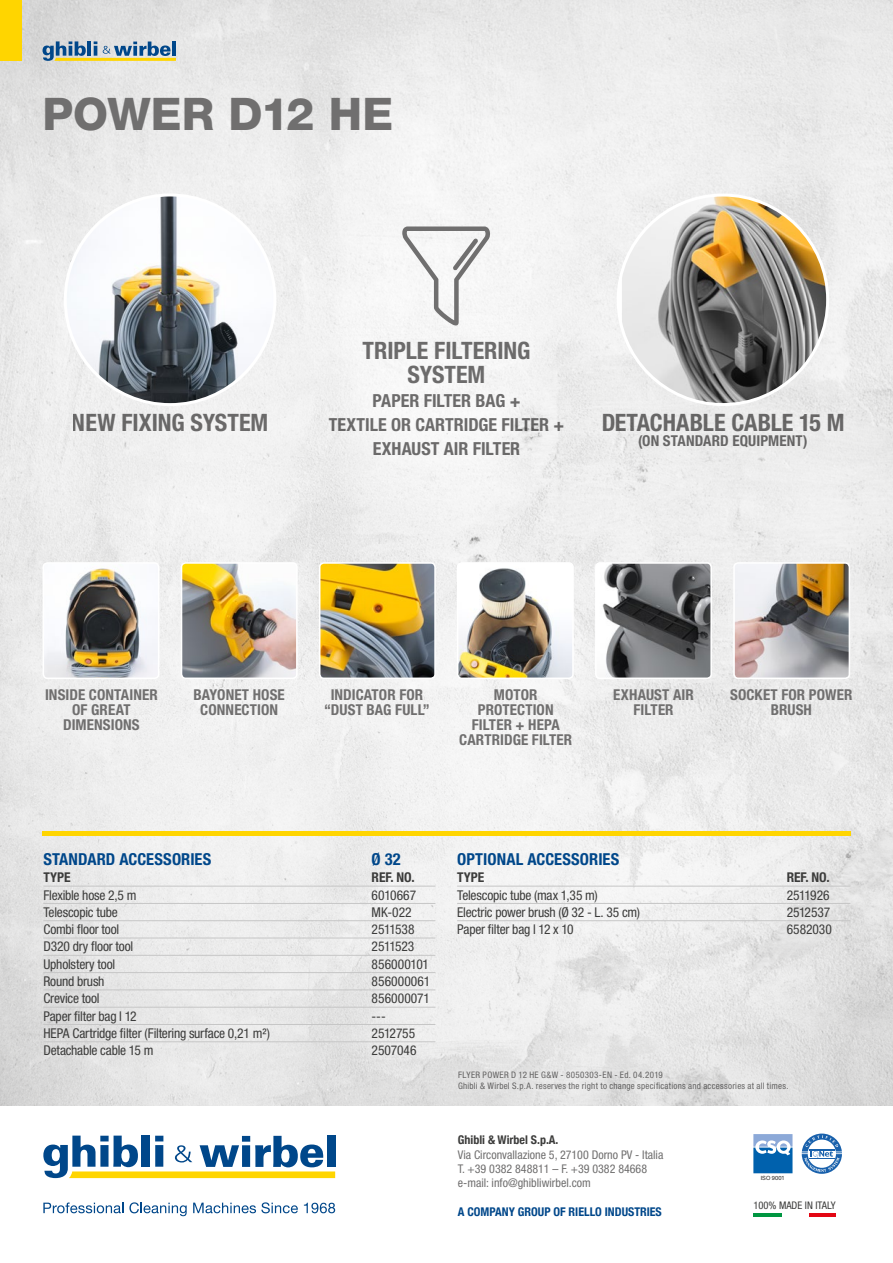
<style>
.page{position:relative;width:893px;height:1263px;background:#fff}
.page>*{position:absolute;margin:0;border:0;box-sizing:border-box;transform-origin:0 0}
._3-Testo{font:800 45px "Helvetica Neue LT Std";color:#706f6f}
.t1{font:700 condensed 24px/24px "Helvetica Neue LT Std";letter-spacing:-.005em;color:#706f6f;text-align:center}
.t2{font:700 condensed 18px/24px "Helvetica Neue LT Std";color:#706f6f;text-align:center}
.Tab-Titolo{font:700 condensed 16.5px "Helvetica Neue LT Std";letter-spacing:.005em;color:#00478a}
._3-Testo-2{font:700 condensed 15px/15px "Helvetica Neue LT Std";letter-spacing:.005em;color:#706f6f;text-align:center}
.Tab-testi{font:condensed 13.5px "Helvetica Neue LT Std";letter-spacing:-.015em;color:#3c3c3b}
.Tab-testi-2{font:condensed 13.5px "Helvetica Neue LT Std";letter-spacing:.005em;color:#3c3c3b}
.ACC_Titolo{font:700 condensed 13.5px "Helvetica Neue LT Std";letter-spacing:-.01em;color:#3c3c3b}
.t3{font:condensed 12px "Helvetica Neue LT Std";color:#706f6f}
.t4{font:700 condensed 12px "Helvetica Neue";color:#00478a}
.t5{font:700 condensed 12px "Helvetica Neue";color:#3c3c3b}
.t6{font:condensed 10.5px "Helvetica Neue LT Std";color:#3c3c3b}
.t7{font:condensed 9px/10.8px "Helvetica Neue LT Std";letter-spacing:.03em;color:#706f6f}
.t8{font:5.7px "Helvetica Neue LT Std";color:#1d1d1b}
</style>
<div class="page">
<img style="left:0;top:0;width:893px;height:1106px">
<hr style="left:42px;top:831px;width:808px;height:4px;background:#ffd500">
<img style="left:65px;top:195px;width:210px;height:210px;border-radius:105px">
<img style="left:622px;top:195px;width:206px;height:210px">
<img style="left:460px;top:565px;width:111px;height:111px">
<div style="left:457px;top:562px;width:117px;height:117px;border:2px solid #fff;border-radius:4px"></div>
<img style="left:181px;top:563px;width:114px;height:115px">
<div style="left:181px;top:562px;width:117px;height:117px;border:2px solid #fff;border-radius:4px"></div>
<img style="left:43px;top:563px;width:116px;height:115px">
<div style="left:43px;top:562px;width:116px;height:117px;border:2px solid #fff;border-radius:4px"></div>
<img style="left:598px;top:565px;width:111px;height:111px">
<div style="left:595px;top:562px;width:117px;height:117px;border:2px solid #fff;border-radius:4px"></div>
<img style="left:736px;top:565px;width:111px;height:111px">
<div style="left:733px;top:562px;width:117px;height:117px;border:2px solid #fff;border-radius:4px"></div>
<img style="left:322px;top:565px;width:111px;height:111px">
<div style="left:319px;top:562px;width:117px;height:117px;border:2px solid #fff;border-radius:4px"></div>
<svg style="left:402px;top:226px;width:88px;height:100px"></svg>
<svg style="left:43px;top:1135px;width:292px;height:43px"></svg>
<svg style="left:43px;top:1202px;width:80px;height:11px"></svg>
<svg style="left:129px;top:1202px;width:58px;height:14px"></svg>
<svg style="left:193px;top:1202px;width:105px;height:11px"></svg>
<svg style="left:304px;top:1203px;width:31px;height:10px"></svg>
<div style="left:800px;top:1132px;width:43px;height:43px;border:4px solid #fff;border-radius:50%"></div>
<svg style="left:753px;top:1134px;width:39px;height:39px;background:#5491c7"></svg>
<svg style="left:802px;top:1133px;width:40px;height:41px"></svg>
<hr style="left:809px;top:1213px;width:27px;height:3px;background:#e30613">
<hr style="left:753px;top:1213px;width:29px;height:3px;background:#009641">
<div style="left:0;top:0;width:21px;height:61px;background:#ffd500"></div>
<svg style="left:43px;top:41px;width:133px;height:20px;background:#96a9a2"></svg>
<hr style="left:43px;top:903px;width:329px;height:1px;background:#c6c6c6">
<hr style="left:372px;top:903px;width:63px;height:1px;background:#c6c6c6">
<hr style="left:43px;top:920px;width:329px;height:1px;background:#c6c6c6">
<hr style="left:372px;top:920px;width:63px;height:1px;background:#c6c6c6">
<hr style="left:43px;top:938px;width:329px;height:1px;background:#c6c6c6">
<hr style="left:372px;top:938px;width:63px;height:1px;background:#c6c6c6">
<hr style="left:43px;top:955px;width:329px;height:1px;background:#c6c6c6">
<hr style="left:372px;top:955px;width:63px;height:1px;background:#c6c6c6">
<hr style="left:43px;top:972px;width:329px;height:1px;background:#c6c6c6">
<hr style="left:372px;top:972px;width:63px;height:1px;background:#c6c6c6">
<hr style="left:43px;top:886px;width:329px;height:1px;background:#c6c6c6">
<hr style="left:372px;top:886px;width:63px;height:1px;background:#c6c6c6">
<hr style="left:43px;top:989px;width:329px;height:1px;background:#c6c6c6">
<hr style="left:372px;top:989px;width:63px;height:1px;background:#c6c6c6">
<hr style="left:43px;top:1007px;width:329px;height:1px;background:#c6c6c6">
<hr style="left:372px;top:1007px;width:63px;height:1px;background:#c6c6c6">
<hr style="left:43px;top:1024px;width:329px;height:1px;background:#c6c6c6">
<hr style="left:372px;top:1024px;width:63px;height:1px;background:#c6c6c6">
<hr style="left:43px;top:1041px;width:329px;height:1px;background:#c6c6c6">
<hr style="left:372px;top:1041px;width:63px;height:1px;background:#c6c6c6">
<hr style="left:457px;top:903px;width:330px;height:1px;background:#c6c6c6">
<hr style="left:787px;top:903px;width:63px;height:1px;background:#c6c6c6">
<hr style="left:457px;top:886px;width:330px;height:1px;background:#c6c6c6">
<hr style="left:787px;top:886px;width:63px;height:1px;background:#c6c6c6">
<hr style="left:457px;top:920px;width:330px;height:1px;background:#c6c6c6">
<hr style="left:787px;top:920px;width:63px;height:1px;background:#c6c6c6">
<p class="_3-Testo" style="left:43px;top:87px;width:352px">POWER D12 HE</p>
<h2 class="t1" style="left:72px;top:410px;width:198px">NEW FIXING SYSTEM</h2>
<h2 class="t1" style="left:363px;top:338px;width:169px">TRIPLE FILTERING<br>SYSTEM</h2>
<h3 class="t2" style="left:329px;top:388px;width:237px">PAPER FILTER BAG +<br>TEXTILE OR CARTRIDGE FILTER +<br>EXHAUST AIR FILTER</h3>
<h2 class="t1" style="left:601px;top:410px;width:245px">DETACHABLE CABLE 15 M</h2>
<p class="_3-Testo-2" style="left:638px;top:433px;width:171px">(ON STANDARD EQUIPMENT)</p>
<p class="_3-Testo-2" style="left:45px;top:687px;width:114px">INSIDE CONTAINER<br>OF GREAT<br>DIMENSIONS</p>
<p class="_3-Testo-2" style="left:459px;top:687px;width:114px">MOTOR<br>PROTECTION<br>FILTER + HEPA<br>CARTRIDGE FILTER</p>
<p class="_3-Testo-2" style="left:194px;top:687px;width:93px">BAYONET HOSE<br>CONNECTION</p>
<p class="_3-Testo-2" style="left:613px;top:687px;width:82px">EXHAUST AIR<br>FILTER</p>
<p class="_3-Testo-2" style="left:324px;top:687px;width:107px">INDICATOR FOR “DUST BAG FULL”</p>
<p class="_3-Testo-2" style="left:730px;top:687px;width:124px">SOCKET FOR POWER<br>BRUSH</p>
<p class="Tab-Titolo" style="left:43px;top:849px;width:169px">STANDARD ACCESSORIES</p>
<p class="Tab-Titolo" style="left:372px;top:849px;width:31px">Ø 32</p>
<p class="ACC_Titolo" style="left:43px;top:869px;width:29px">TYPE</p>
<p class="ACC_Titolo" style="left:372px;top:869px;width:44px">REF. NO.</p>
<p class="Tab-testi" style="left:43px;top:887px;width:95px">Flexible hose 2,5 m</p>
<p class="Tab-testi" style="left:372px;top:887px;width:46px">6010667</p>
<p class="Tab-testi" style="left:43px;top:904px;width:76px">Telescopic tube</p>
<p class="Tab-testi" style="left:372px;top:904px;width:42px">MK-022</p>
<p class="Tab-testi" style="left:43px;top:921px;width:78px">Combi floor tool</p>
<p class="Tab-testi" style="left:372px;top:921px;width:44px">2511538</p>
<p class="Tab-testi" style="left:43px;top:939px;width:91px">D320 dry floor tool</p>
<p class="Tab-testi" style="left:372px;top:939px;width:44px">2511523</p>
<p class="Tab-testi" style="left:43px;top:956px;width:73px">Upholstery tool</p>
<p class="Tab-testi-2" style="left:372px;top:956px;width:59px">856000101</p>
<p class="Tab-testi" style="left:43px;top:973px;width:63px">Round brush</p>
<p class="Tab-testi-2" style="left:372px;top:973px;width:60px">856000061</p>
<p class="Tab-testi" style="left:43px;top:991px;width:58px">Crevice tool</p>
<p class="Tab-testi-2" style="left:372px;top:991px;width:60px">856000071</p>
<p class="Tab-testi" style="left:43px;top:1008px;width:95px">Paper filter bag l 12</p>
<p class="Tab-testi" style="left:372px;top:1008px;width:16px">---</p>
<p class="Tab-testi" style="left:43px;top:1025px;width:228px">HEPA Cartridge filter (Filtering surface 0,21 m²)</p>
<p class="Tab-testi" style="left:372px;top:1025px;width:45px">2512755</p>
<p class="Tab-testi" style="left:43px;top:1043px;width:112px">Detachable cable 15 m</p>
<p class="Tab-testi" style="left:372px;top:1043px;width:47px">2507046</p>
<p class="Tab-Titolo" style="left:457px;top:849px;width:164px">OPTIONAL ACCESSORIES</p>
<p class="ACC_Titolo" style="left:457px;top:869px;width:29px">TYPE</p>
<p class="ACC_Titolo" style="left:787px;top:869px;width:44px">REF. NO.</p>
<p class="Tab-testi" style="left:457px;top:887px;width:142px">Telescopic tube (max 1,35 m)</p>
<p class="Tab-testi" style="left:787px;top:887px;width:44px">2511926</p>
<p class="Tab-testi" style="left:457px;top:904px;width:185px">Electric power brush (Ø 32 - L. 35 cm)</p>
<p class="Tab-testi" style="left:787px;top:904px;width:45px">2512537</p>
<p class="Tab-testi" style="left:457px;top:921px;width:118px">Paper filter bag l 12 x 10</p>
<p class="Tab-testi" style="left:787px;top:921px;width:47px">6582030</p>
<p class="t7" style="left:458px;top:1069px;width:332px">FLYER POWER D 12 HE G&amp;W - 8050303-EN - Ed. 04.2019<br>Ghibli &amp; Wirbel S.p.A. reserves the right to change specifications and accessories at all times.</p>
<p class="t5" style="left:458px;top:1130px;width:102px">Ghibli &amp; Wirbel S.p.A.</p>
<p class="t3" style="left:458px;top:1147px;width:207px">Via Circonvallazione 5, 27100 Dorno PV - Italia</p>
<p class="t3" style="left:458px;top:1162px;width:191px">T. +39 0382 848811 – F. +39 0382 84668</p>
<p class="t3" style="left:458px;top:1176px;width:134px">e-mail: info@ghibliwirbel.com</p>
<p class="t4" style="left:458px;top:1202px;width:205px">A COMPANY GROUP OF RIELLO INDUSTRIES</p>
<p class="t8" style="left:761px;top:1175px;width:26px">ISO 9001</p>
<p class="t6" style="left:753px;top:1199px;width:84px">100% MADE IN ITALY</p>
</div>
